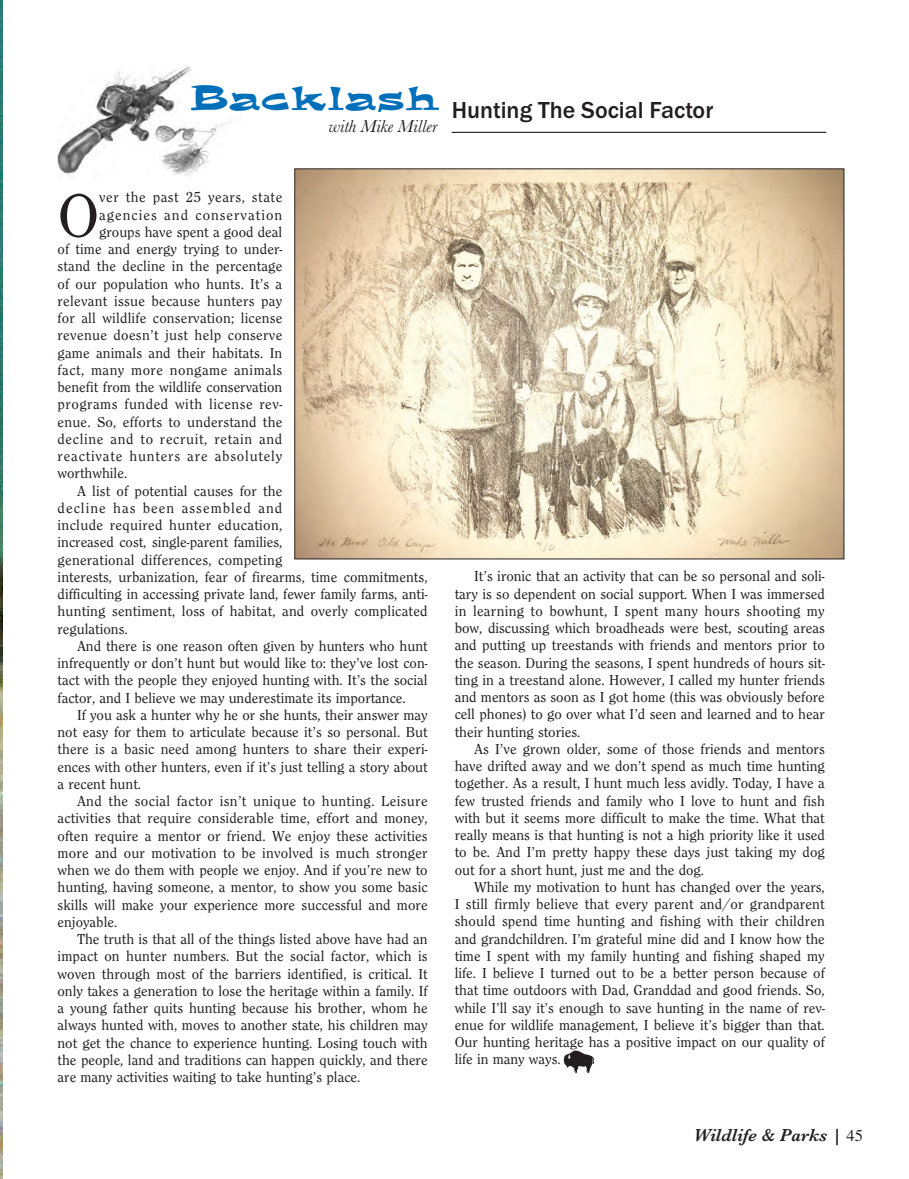
<style>
.page{position:relative;width:909px;height:1179px;background:#fff}
.page>*{position:absolute;margin:0;border:0;box-sizing:border-box;transform-origin:0 0}
.t1{font:63.45px "Clearface Regular DTC";color:#231f20}
.t2{font:500 24px "Franklin Gothic";color:#231f20}
.t3{font:italic 600 18px "Baskerville";color:#231f20}
.t4{font:italic 18px "Baskerville";color:#231f20}
.t5{font:15px "Clearface Regular DTC";color:#231f20}
.t6{font:15px "Clearface Regular DTC";letter-spacing:.02em;color:#231f20}
.t7{font:15px "Clearface Regular DTC";letter-spacing:.025em;color:#231f20}
.t8{font:15px "Clearface Regular DTC";letter-spacing:.04em;color:#231f20}
.t9{font:15px "Clearface Regular DTC";letter-spacing:.055em;color:#231f20}
.t10{font:15px "Clearface Regular DTC";letter-spacing:.035em;color:#231f20}
.t11{font:15px "Clearface Regular DTC";letter-spacing:.03em;color:#231f20}
.t12{font:15px "Clearface Regular DTC";letter-spacing:.07em;color:#231f20}
.t13{font:15px "Clearface Regular DTC";letter-spacing:.065em;color:#231f20}
.s1{font-family:"Times";font-weight:400;font-style:normal;font-size:16.5px}
</style>
<div class="page">
<img style="left:0;top:0;width:2px;height:1179px">
<img style="left:57px;top:65px;width:174px;height:112px">
<hr style="left:452px;top:132px;width:374px;height:1px;background:#231f20">
<svg style="left:564px;top:1050px;width:30px;height:23px"></svg>
<img style="left:296px;top:170px;width:546px;height:387px">
<p class="t2" style="left:189px;top:101px;width:526px"><sup>Backlash</sup> Hunting The Social Factor</p>
<p class="t4" style="left:329px;top:115px;width:110px">with Mike Miller</p>
<p class="t1" style="left:58px;top:192px;width:43px">O</p>
<p class="t8" style="left:99px;top:192px;width:185px">ver the past 25 years, state</p>
<p class="t13" style="left:99px;top:209px;width:185px">agencies and conservation</p>
<p class="t5" style="left:99px;top:226px;width:185px">groups have spent a good deal</p>
<p class="t5" style="left:58px;top:243px;width:226px">of time and energy trying to under-</p>
<p class="t5" style="left:58px;top:261px;width:226px">stand the decline in the percentage</p>
<p class="t5" style="left:58px;top:278px;width:226px">of our population who hunts. It’s a</p>
<p class="t6" style="left:58px;top:295px;width:226px">relevant issue because hunters pay</p>
<p class="t5" style="left:58px;top:312px;width:226px">for all wildlife conservation; license</p>
<p class="t6" style="left:58px;top:330px;width:226px">revenue doesn’t just help conserve</p>
<p class="t5" style="left:58px;top:347px;width:226px">game animals and their habitats. In</p>
<p class="t11" style="left:58px;top:364px;width:226px">fact, many more nongame animals</p>
<p class="t5" style="left:58px;top:381px;width:226px">benefit from the wildlife conservation</p>
<p class="t10" style="left:58px;top:399px;width:226px">programs funded with license rev-</p>
<p class="t5" style="left:58px;top:416px;width:226px">enue. So, efforts to understand the</p>
<p class="t8" style="left:58px;top:433px;width:226px">decline and to recruit, retain and</p>
<p class="t9" style="left:58px;top:450px;width:226px">reactivate hunters are absolutely</p>
<p class="t5" style="left:58px;top:468px;width:71px">worthwhile.</p>
<p class="t5" style="left:77px;top:485px;width:207px">A list of potential causes for the</p>
<p class="t12" style="left:58px;top:502px;width:226px">decline has been assembled and</p>
<p class="t7" style="left:58px;top:519px;width:226px">include required hunter education,</p>
<p class="t5" style="left:58px;top:537px;width:226px">increased cost, single-parent families,</p>
<p class="t5" style="left:58px;top:554px;width:226px">generational differences, competing</p>
<p class="t5" style="left:58px;top:571px;width:371px">interests, urbanization, fear of firearms, time commitments,</p>
<p class="t5" style="left:58px;top:588px;width:371px">difficulting in accessing private land, fewer family farms, anti-</p>
<p class="t5" style="left:58px;top:606px;width:371px">hunting sentiment, loss of habitat, and overly complicated</p>
<p class="t5" style="left:58px;top:623px;width:72px">regulations.</p>
<p class="t5" style="left:77px;top:640px;width:352px">And there is one reason often given by hunters who hunt</p>
<p class="t5" style="left:58px;top:657px;width:371px">infrequently or don’t hunt but would like to: they’ve lost con-</p>
<p class="t5" style="left:58px;top:675px;width:371px">tact with the people they enjoyed hunting with. It’s the social</p>
<p class="t5" style="left:58px;top:692px;width:350px">factor, and I believe we may underestimate its importance.</p>
<p class="t5" style="left:77px;top:709px;width:352px">If you ask a hunter why he or she hunts, their answer may</p>
<p class="t5" style="left:58px;top:726px;width:371px">not easy for them to articulate because it’s so personal. But</p>
<p class="t5" style="left:58px;top:744px;width:371px">there is a basic need among hunters to share their experi-</p>
<p class="t5" style="left:58px;top:761px;width:372px">ences with other hunters, even if it’s just telling a story about</p>
<p class="t5" style="left:58px;top:778px;width:85px">a recent hunt.</p>
<p class="t7" style="left:77px;top:795px;width:352px">And the social factor isn’t unique to hunting. Leisure</p>
<p class="t5" style="left:58px;top:813px;width:372px">activities that require considerable time, effort and money,</p>
<p class="t5" style="left:58px;top:830px;width:371px">often require a mentor or friend. We enjoy these activities</p>
<p class="t5" style="left:58px;top:847px;width:371px">more and our motivation to be involved is much stronger</p>
<p class="t5" style="left:58px;top:864px;width:371px">when we do them with people we enjoy. And if you’re new to</p>
<p class="t5" style="left:58px;top:882px;width:371px">hunting, having someone, a mentor, to show you some basic</p>
<p class="t5" style="left:58px;top:899px;width:371px">skills will make your experience more successful and more</p>
<p class="t5" style="left:58px;top:916px;width:61px">enjoyable.</p>
<p class="t5" style="left:77px;top:933px;width:352px">The truth is that all of the things listed above have had an</p>
<p class="t5" style="left:58px;top:951px;width:372px">impact on hunter numbers. But the social factor, which is</p>
<p class="t5" style="left:58px;top:968px;width:371px">woven through most of the barriers identified, is critical. It</p>
<p class="t5" style="left:58px;top:985px;width:371px">only takes a generation to lose the heritage within a family. If</p>
<p class="t5" style="left:58px;top:1002px;width:371px">a young father quits hunting because his brother, whom he</p>
<p class="t5" style="left:58px;top:1020px;width:371px">always hunted with, moves to another state, his children may</p>
<p class="t5" style="left:58px;top:1037px;width:371px">not get the chance to experience hunting. Losing touch with</p>
<p class="t5" style="left:58px;top:1054px;width:371px">the people, land and traditions can happen quickly, and there</p>
<p class="t5" style="left:58px;top:1071px;width:304px">are many activities waiting to take hunting’s place.</p>
<p class="t5" style="left:474px;top:570px;width:352px">It’s ironic that an activity that can be so personal and soli-</p>
<p class="t5" style="left:455px;top:588px;width:371px">tary is so dependent on social support. When I was immersed</p>
<p class="t6" style="left:455px;top:605px;width:371px">in learning to bowhunt, I spent many hours shooting my</p>
<p class="t5" style="left:455px;top:622px;width:371px">bow, discussing which broadheads were best, scouting areas</p>
<p class="t5" style="left:455px;top:639px;width:371px">and putting up treestands with friends and mentors prior to</p>
<p class="t5" style="left:455px;top:657px;width:371px">the season. During the seasons, I spent hundreds of hours sit-</p>
<p class="t5" style="left:455px;top:674px;width:371px">ting in a treestand alone. However, I called my hunter friends</p>
<p class="t5" style="left:455px;top:691px;width:372px">and mentors as soon as I got home (this was obviously before</p>
<p class="t5" style="left:455px;top:708px;width:371px">cell phones) to go over what I’d seen and learned and to hear</p>
<p class="t5" style="left:455px;top:726px;width:127px">their hunting stories.</p>
<p class="t5" style="left:474px;top:743px;width:352px">As I’ve grown older, some of those friends and mentors</p>
<p class="t5" style="left:455px;top:760px;width:371px">have drifted away and we don’t spend as much time hunting</p>
<p class="t5" style="left:455px;top:777px;width:372px">together. As a result, I hunt much less avidly. Today, I have a</p>
<p class="t5" style="left:455px;top:795px;width:372px">few trusted friends and family who I love to hunt and fish</p>
<p class="t5" style="left:455px;top:812px;width:371px">with but it seems more difficult to make the time. What that</p>
<p class="t5" style="left:455px;top:829px;width:371px">really means is that hunting is not a high priority like it used</p>
<p class="t5" style="left:455px;top:846px;width:372px">to be. And I’m pretty happy these days just taking my dog</p>
<p class="t5" style="left:455px;top:864px;width:251px">out for a short hunt, just me and the dog.</p>
<p class="t5" style="left:474px;top:881px;width:352px">While my motivation to hunt has changed over the years,</p>
<p class="t5" style="left:455px;top:898px;width:371px">I still firmly believe that every parent and/or grandparent</p>
<p class="t5" style="left:455px;top:915px;width:372px">should spend time hunting and fishing with their children</p>
<p class="t5" style="left:455px;top:933px;width:371px">and grandchildren. I’m grateful mine did and I know how the</p>
<p class="t5" style="left:455px;top:950px;width:371px">time I spent with my family hunting and fishing shaped my</p>
<p class="t5" style="left:455px;top:967px;width:371px">life. I believe I turned out to be a better person because of</p>
<p class="t5" style="left:455px;top:984px;width:371px">that time outdoors with Dad, Granddad and good friends. So,</p>
<p class="t5" style="left:455px;top:1002px;width:371px">while I’ll say it’s enough to save hunting in the name of rev-</p>
<p class="t5" style="left:455px;top:1019px;width:371px">enue for wildlife management, I believe it’s bigger than that.</p>
<p class="t5" style="left:455px;top:1036px;width:371px">Our hunting heritage has a positive impact on our quality of</p>
<p class="t5" style="left:455px;top:1053px;width:108px">life in many ways.</p>
<p class="t3" style="left:694px;top:1124px;width:171px">Wildlife &amp; Parks | <span class="s1">45</span></p>
</div>
